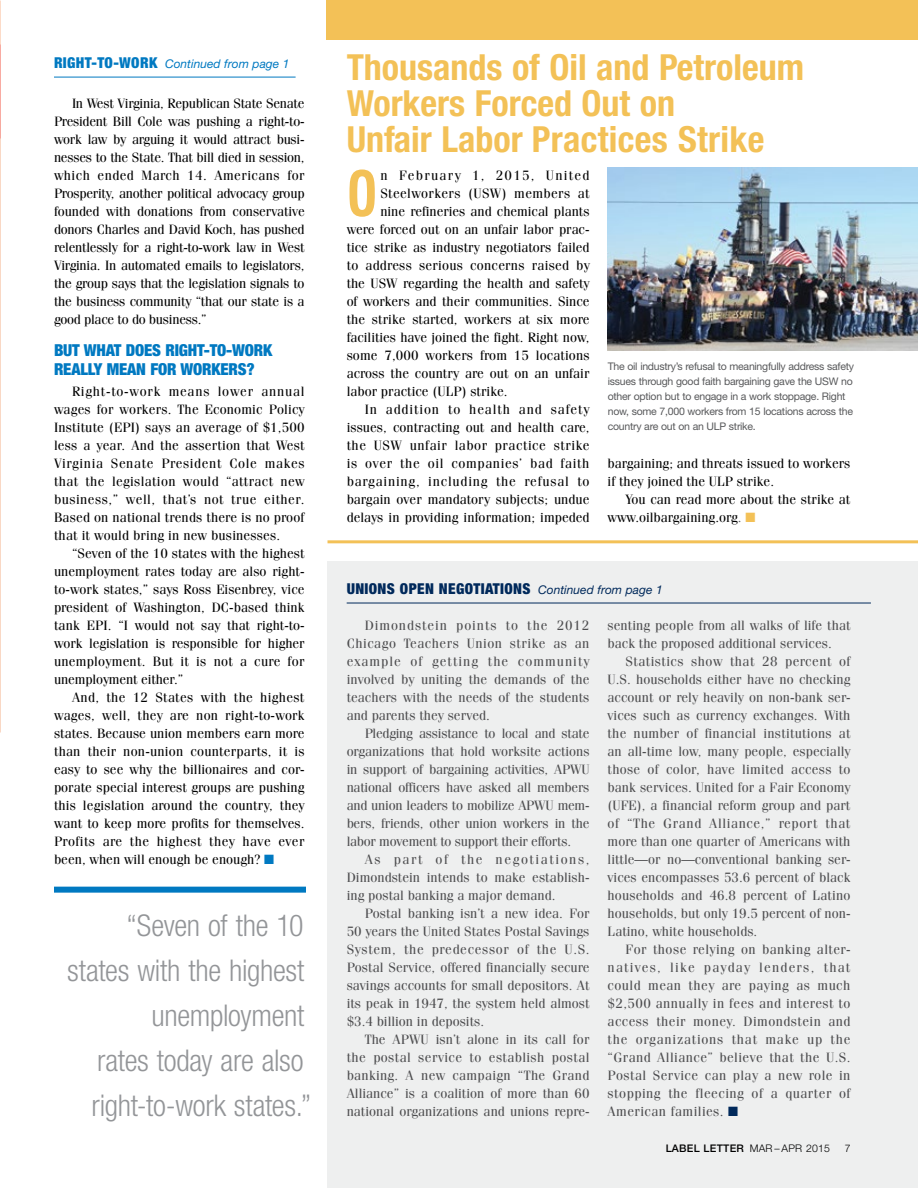
<style>
.page{position:relative;width:918px;height:1188px;background:#fff}
.page>*{position:absolute;margin:0;border:0;box-sizing:border-box;transform-origin:0 0}
.t1{font:700 condensed 63.3px "Univers LT Std";color:#f3c157;scale:.8 1}
.t2{font:700 condensed 36px/36px "Helvetica Neue LT Std";color:#f3c157}
.t3{font:300 condensed 30px/45px "Helvetica Neue LT Std";letter-spacing:-.01em;color:#939598;text-align:right}
.t4{font:900 condensed 16.5px/18.8px "Helvetica Neue LT Std";letter-spacing:-.01em;color:#0079c1}
.t5{font:900 condensed 15px "Helvetica Neue LT Std";letter-spacing:.025em;color:#00295b}
.t6{font:13.5px/18px "Fenice Std";color:#000;text-align:justify}
.t7{font:13.5px/18px "Fenice Std";color:#4d4d4f;text-align:justify}
.t8{font:13.5px "Fenice Std";letter-spacing:.055em;color:#000}
.t9{font:13.5px "Fenice Std";letter-spacing:.035em;color:#000}
.t10{font:13.5px "Fenice Std";letter-spacing:.045em;color:#000}
.t11{font:13.5px "Fenice Std";letter-spacing:.065em;color:#000}
.t12{font:13.5px "Fenice Std";letter-spacing:.025em;color:#000}
.t13{font:13.5px "Fenice Std";letter-spacing:.09em;color:#000}
.t14{font:italic 12px "Helvetica Neue LT Std";color:#0079c1}
.t15{font:10.5px/15px "Helvetica Neue LT Std";letter-spacing:-.025em;color:#58595b}
.t16{font:500 10.5px "Helvetica Neue LT Std";letter-spacing:.025em;color:#000}
.t17{font:300 10.5px "Helvetica Neue LT Std";color:#000}
.s1{font-weight:900;font-style:normal;font-stretch:condensed;font-size:15px}
.s2{color:#0079c1}
.s3{color:#58595b}
.s4{color:#f3c157}
.s5{font-weight:400;font-style:italic;font-stretch:normal;font-size:12px}
.s6{color:#00295b}
.s7{font-weight:300}
</style>
<div class="page">
<div style="left:328px;top:561px;width:590px;height:627px;background:#eeefef"></div>
<div style="left:326px;top:0;width:592px;height:40px;background:#f3c157"></div>
<img style="left:608px;top:167px;width:310px;height:184px">
<hr style="left:54px;top:77px;width:242px;height:1px;background:#0079c1">
<hr style="left:347px;top:603px;width:524px;height:1px;background:#00295b">
<div style="left:54px;top:887px;width:252px;height:6px;background:#0079c1"></div>
<hr style="left:328px;top:540px;width:590px;height:3px;background:#f3c157">
<p class="t14" style="left:54px;top:56px;width:237px"><span class="s1">RIGHT-TO-WORK</span> Continued from page 1</p>
<p class="t6" style="left:54px;top:94px;width:252px;text-indent:18px">In West Virginia, Republican State Senate President Bill Cole was pushing a right-to&shy;work law by arguing it would attract busi&shy;nesses to the State. That bill died in session, which ended March 14. Americans for Prosperity, another political advocacy group founded with donations from conservative donors Charles and David Koch, has pushed relentlessly for a right-to-work law in West Virginia. In automated emails to legislators, the group says that the legislation signals to the business community “that our state is a good place to do business.”</p>
<p class="t4" style="left:54px;top:341px;width:220px">BUT WHAT DOES RIGHT-TO-WORK<br>REALLY MEAN FOR WORKERS?</p>
<p class="t6" style="left:54px;top:382px;width:252px;text-indent:18px">Right-to-work means lower annual wages for workers. The Economic Policy Institute (EPI) says an average of $1,500 less a year. And the assertion that West Virginia Senate President Cole makes that the legislation would “attract new business,” well, that’s not true either.<br>Based on national trends there is no proof that it would bring in new businesses.</p>
<p class="t6" style="left:54px;top:544px;width:252px;text-indent:18px">“Seven of the 10 states with the highest unemployment rates today are also right&shy;to-work states,” says Ross Eisenbrey, vice president of Washington, DC-based think tank EPI. “I would not say that right-to&shy;work legislation is responsible for higher unemployment. But it is not a cure for unemployment either.”</p>
<p class="t6" style="left:54px;top:688px;width:252px;text-indent:18px">And, the 12 States with the highest wages, well, they are non right-to-work states. Because union members earn more than their non-union counterparts, it is easy to see why the billionaires and cor&shy;porate special interest groups are pushing this legislation around the country, they want to keep more profits for themselves.<br>Profits are the highest they have ever been, when will enough be enough? <span class="s2">■</span></p>
<h3 class="t3" style="left:67px;top:903px;width:246px">“Seven of the 10 states with the highest unemployment<br>rates today are also right-to-work states.”</h3>
<h2 class="t2" style="left:347px;top:48px;width:459px">Thousands of Oil and Petroleum<br>Workers Forced Out on<br>Unfair Labor Practices Strike</h2>
<h1 class="t1" style="left:347px;top:155px;width:40px">O</h1>
<p class="t13" style="left:380px;top:167px;width:211px">n February 1, 2015, United</p>
<p class="t12" style="left:380px;top:185px;width:211px">Steelworkers (USW) members at</p>
<p class="t6" style="left:380px;top:202px;width:211px">nine refineries and chemical plants</p>
<p class="t6" style="left:347px;top:220px;width:244px">were forced out on an unfair labor prac-</p>
<p class="t6" style="left:347px;top:238px;width:244px">tice strike as industry negotiators failed</p>
<p class="t6" style="left:347px;top:256px;width:245px">to address serious concerns raised by</p>
<p class="t6" style="left:347px;top:274px;width:244px">the USW regarding the health and safety</p>
<p class="t6" style="left:347px;top:292px;width:244px">of workers and their communities. Since</p>
<p class="t6" style="left:347px;top:310px;width:244px">the strike started, workers at six more</p>
<p class="t6" style="left:347px;top:328px;width:244px">facilities have joined the fight. Right now,</p>
<p class="t6" style="left:347px;top:346px;width:244px">some 7,000 workers from 15 locations</p>
<p class="t6" style="left:347px;top:364px;width:244px">across the country are out on an unfair</p>
<p class="t6" style="left:347px;top:382px;width:162px">labor practice (ULP) strike.</p>
<p class="t11" style="left:365px;top:401px;width:226px">In addition to health and safety</p>
<p class="t6" style="left:347px;top:418px;width:244px">issues, contracting out and health care,</p>
<p class="t9" style="left:347px;top:437px;width:244px">the USW unfair labor practice strike</p>
<p class="t10" style="left:347px;top:455px;width:244px">is over the oil companies’ bad faith</p>
<p class="t8" style="left:347px;top:473px;width:244px">bargaining, including the refusal to</p>
<p class="t6" style="left:347px;top:490px;width:244px">bargain over mandatory subjects; undue</p>
<p class="t6" style="left:347px;top:508px;width:244px">delays in providing information; impeded</p>
<p class="t15" style="left:608px;top:359px;width:248px">The oil industry’s refusal to meaningfully address safety issues through good faith bargaining gave the USW no other option but to engage in a work stoppage. Right now, some 7,000 workers from 15 locations across the country are out on an ULP strike.</p>
<p class="t6" style="left:608px;top:454px;width:244px">bargaining; and threats issued to workers if they joined the ULP strike.</p>
<p class="t6" style="left:608px;top:490px;width:244px;text-indent:18px">You can read more about the strike at www.oilbargaining.org<span class="s3">.</span> <span class="s4">■</span></p>
<p class="t5" style="left:347px;top:579px;width:318px">UNIONS OPEN NEGOTIATIONS <span class="s5">Continued from page 1</span></p>
<p class="t7" style="left:347px;top:616px;width:244px;text-indent:18px">Dimondstein points to the 2012<br>Chicago Teachers Union strike as an example of getting the community involved by uniting the demands of the teachers with the needs of the students and parents they served.</p>
<p class="t7" style="left:347px;top:724px;width:244px;text-indent:18px">Pledging assistance to local and state organizations that hold worksite actions in support of bargaining activities, APWU national officers have asked all members and union leaders to mobilize APWU mem&shy;bers, friends, other union workers in the labor movement to support their efforts.</p>
<p class="t7" style="left:347px;top:850px;width:244px;text-indent:18px">As part of the negotiations, Dimondstein intends to make establish&shy;ing postal banking a major demand.</p>
<p class="t7" style="left:347px;top:904px;width:245px;text-indent:18px">Postal banking isn’t a new idea. For 50 years the United States Postal Savings System, the predecessor of the U.S.<br>Postal Service, offered financially secure savings accounts for small depositors. At its peak in 1947, the system held almost $3.4 billion in deposits.</p>
<p class="t7" style="left:347px;top:1030px;width:244px;text-indent:18px">The APWU isn’t alone in its call for the postal service to establish postal banking. A new campaign “The Grand Alliance” is a coalition of more than 60 national organizations and unions repre-</p>
<p class="t7" style="left:608px;top:616px;width:244px">senting people from all walks of life that back the proposed additional services.</p>
<p class="t7" style="left:608px;top:652px;width:245px;text-indent:18px">Statistics show that 28 percent of U.S. households either have no checking account or rely heavily on non-bank ser&shy;vices such as currency exchanges. With the number of financial institutions at an all-time low, many people, especially those of color, have limited access to bank services. United for a Fair Economy (UFE), a financial reform group and part of “The Grand Alliance,” report that more than one quarter of Americans with little—or no—conventional banking ser&shy;vices encompasses 53.6 percent of black households and 46.8 percent of Latino households, but only 19.5 percent of non-Latino, white households.</p>
<p class="t7" style="left:608px;top:940px;width:245px;text-indent:18px">For those relying on banking alter&shy;natives, like payday lenders, that could mean they are paying as much $2,500 annually in fees and interest to access their money. Dimondstein and the organizations that make up the “Grand Alliance” believe that the U.S.<br>Postal Service can play a new role in stopping the fleecing of a quarter of American families. <span class="s6">■</span></p>
<p class="t16" style="left:666px;top:1142px;width:166px">LABEL LETTER <span class="s7">MAR – APR 2015</span></p>
<p class="t17" style="left:845px;top:1142px;width:7px">7</p>
</div>
